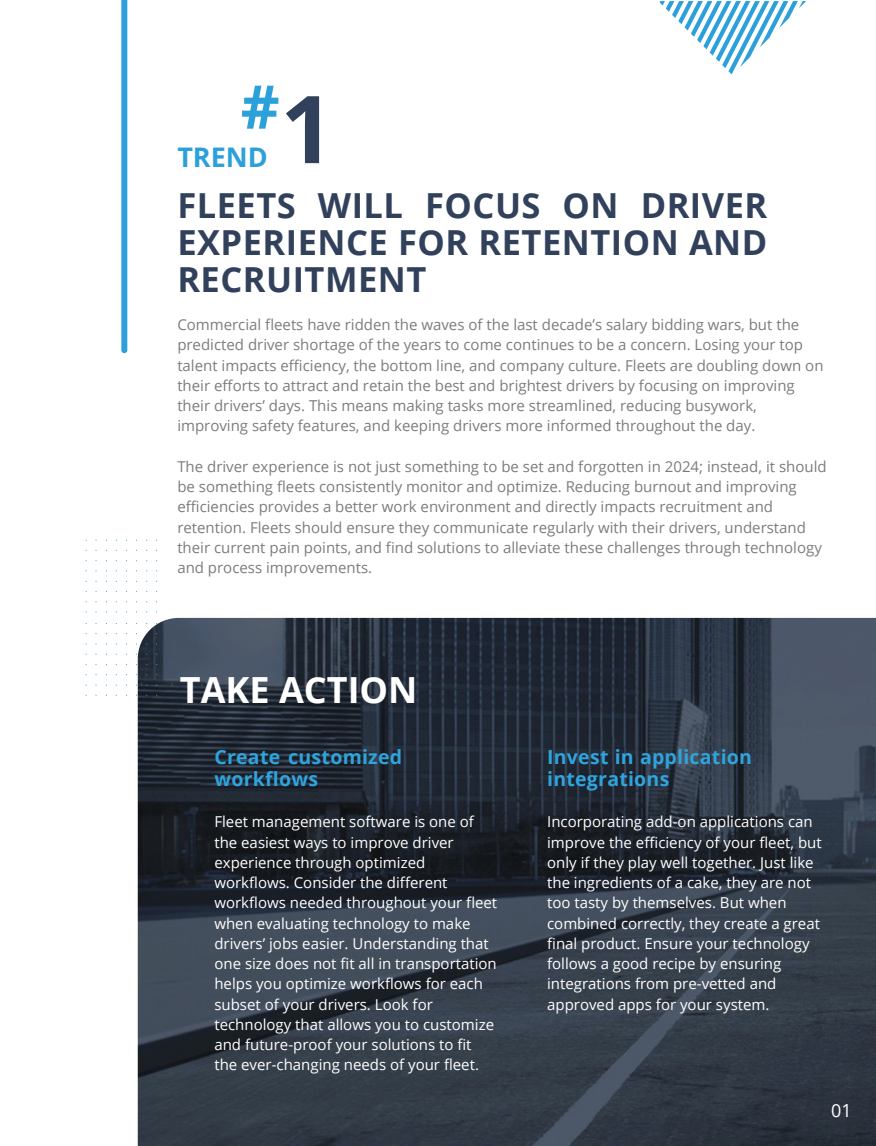
<style>
.page{position:relative;width:876px;height:1146px;background:#fff}
.page>*{position:absolute;margin:0;border:0;box-sizing:border-box;transform-origin:0 0}
.t1{font:700 93.6px "Open Sans";color:#32415b}
.t2{font:700 60.3px "Open Sans";color:#2ca0da}
.t3{font:700 36px "Open Sans";color:#fff}
.t4{font:700 34.5px/37.2px "Open Sans";letter-spacing:.015em;color:#32415b;text-align:justify}
.t5{font:700 27px "Open Sans";color:#2ca0da}
.t6{font:700 19.5px/22.5px "Open Sans";letter-spacing:.015em;color:#2fa4dd}
.t7{font:18px "Open Sans";color:#fff}
.t8{font:15px/20.2px "Open Sans";color:#7c7c7c}
.t9{font:15px/20.2px "Open Sans";color:#fff}
</style>
<div class="page">
<svg style="left:121px;top:0;width:6px;height:353px;background:#37a5dc"></svg>
<img style="left:138px;top:617px;width:737px;height:528px">
<svg style="left:659px;top:1px;width:146px;height:73px"></svg>
<p class="t2" style="left:241px;top:64px;width:40px">#</p>
<p class="t1" style="left:280px;top:63px;width:55px">1</p>
<p class="t5" style="left:177px;top:138px;width:92px">TREND</p>
<p class="t4" style="left:177px;top:186px;width:591px">FLEETS WILL FOCUS ON DRIVER EXPERIENCE FOR RETENTION AND RECRUITMENT</p>
<p class="t8" style="left:177px;top:314px;width:647px">Commercial fleets have ridden the waves of the last decade’s salary bidding wars, but the predicted driver shortage of the years to come continues to be a concern. Losing your top talent impacts efficiency, the bottom line, and company culture. Fleets are doubling down on their efforts to attract and retain the best and brightest drivers by focusing on improving their drivers’ days. This means making tasks more streamlined, reducing busywork, improving safety features, and keeping drivers more informed throughout the day.</p>
<p class="t8" style="left:177px;top:456px;width:650px">The driver experience is not just something to be set and forgotten in 2024; instead, it should be something fleets consistently monitor and optimize. Reducing burnout and improving efficiencies provides a better work environment and directly impacts recruitment and retention. Fleets should ensure they communicate regularly with their drivers, understand their current pain points, and find solutions to alleviate these challenges through technology and process improvements.</p>
<p class="t3" style="left:180px;top:664px;width:239px">TAKE ACTION</p>
<p class="t6" style="left:214px;top:744px;width:189px">Create customized workflows</p>
<p class="t6" style="left:547px;top:744px;width:206px">Invest in application integrations</p>
<p class="t9" style="left:214px;top:811px;width:284px">Fleet management software is one of the easiest ways to improve driver experience through optimized workflows. Consider the different workflows needed throughout your fleet when evaluating technology to make drivers’ jobs easier. Understanding that one size does not fit all in transportation helps you optimize workflows for each subset of your drivers. Look for technology that allows you to customize and future-proof your solutions to fit the ever-changing needs of your fleet.</p>
<p class="t9" style="left:547px;top:811px;width:276px">Incorporating add-on applications can improve the efficiency of your fleet, but only if they play well together. Just like the ingredients of a cake, they are not too tasty by themselves. But when combined correctly, they create a great final product. Ensure your technology follows a good recipe by ensuring integrations from pre-vetted and approved apps for your system.</p>
<p class="t7" style="left:831px;top:1097px;width:22px">01</p>
</div>
